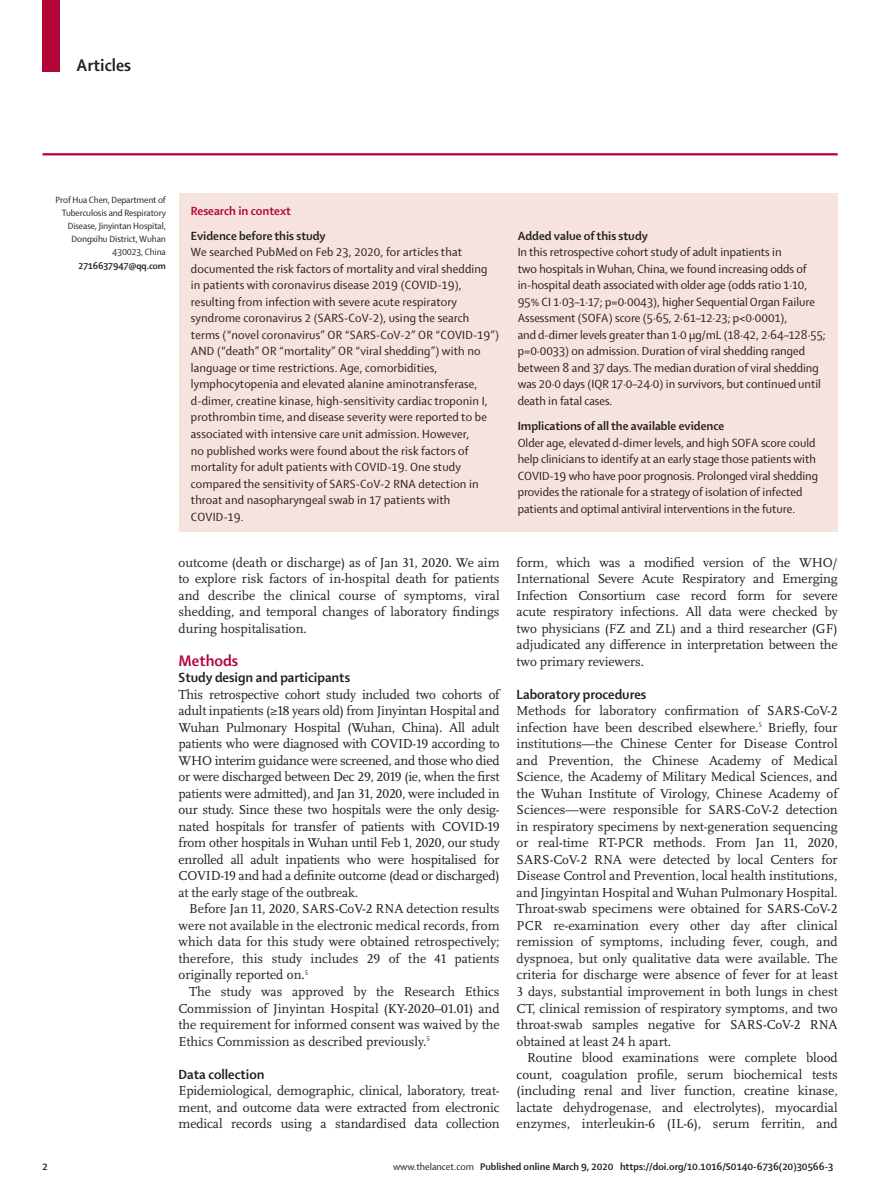
<style>
.page{position:relative;width:893px;height:1200px;background:#fff}
.page>*{position:absolute;margin:0;border:0;box-sizing:border-box;transform-origin:0 0}
.t1{font:700 18px "Shaker 2 Lancet";color:#231f20}
.heading_2__red{font:700 16.5px "Shaker 2 Lancet";color:#b30437}
.heading_3{font:700 14.25px "Shaker 2 Lancet";color:#231f20}
.text_first__serif{font:13.5px/16.5px "Scala Lancet Pro";letter-spacing:-.01em;color:#231f20;text-align:justify}
.text_body__serif{font:13.5px/16.5px "Scala Lancet Pro";color:#231f20;text-align:justify}
.panel_text{font:12.75px/16.5px "Shaker 2 Lancet";letter-spacing:.01em;color:#231f20}
.panel_heading_1{font:700 12.75px "Shaker 2 Lancet";color:#231f20}
.panel_main_head__red{font:700 12.75px "Shaker 2 Lancet";color:#b30437}
.t2{font:700 10.5px "Shaker 2 Lancet";color:#231f20}
.nav_RHP{font:9.75px/13.2px "Shaker 2 Lancet";letter-spacing:-.01em;color:#231f20;text-align:right}
.s1{font-weight:700}
.s2{font-weight:400}
</style>
<div class="page">
<div style="left:43px;top:0;width:17px;height:71px;background:#b30437"></div>
<hr style="left:43px;top:153px;width:795px;height:2px;background:#b30437">
<div style="left:180px;top:193px;width:658px;height:339px;background:#f6e2df"></div>
<h1 class="t1" style="left:77px;top:54px;width:56px">Articles</h1>
<p class="nav_RHP" style="left:56px;top:193px;width:112px">Prof Hua Chen, Department of<br>Tuberculosis and Respiratory<br>Disease, Jinyintan Hospital,<br>Dongxihu District, Wuhan<br>430023, China<br><span class="s1">2716637947@qq.com</span></p>
<p class="panel_main_head__red" style="left:191px;top:202px;width:102px">Research in context</p>
<p class="panel_heading_1" style="left:191px;top:227px;width:136px">Evidence before this study</p>
<p class="panel_text" style="left:191px;top:243px;width:310px">We searched PubMed on Feb 23, 2020, for articles that documented the risk factors of mortality and viral shedding in patients with coronavirus disease 2019 (COVID-19), resulting from infection with severe acute respiratory syndrome coronavirus 2 (SARS-CoV-2), using the search terms (“novel coronavirus” OR “SARS-CoV-2” OR “COVID-19”)<br>AND (“death” OR “mortality” OR “viral shedding”) with no language or time restrictions. Age, comorbidities, lymphocytopenia and elevated alanine aminotransferase, d-dimer, creatine kinase, high-sensitivity cardiac troponin I, prothrombin time, and disease severity were reported to be associated with intensive care unit admission. However,<br>no published works were found about the risk factors of mortality for adult patients with COVID-19. One study compared the sensitivity of SARS-CoV-2 RNA detection in throat and nasopharyngeal swab in 17 patients with COVID-19.</p>
<p class="text_body__serif" style="left:179px;top:554px;width:323px">outcome (death or discharge) as of Jan 31, 2020. We aim to explore risk factors of in-hospital death for patients and describe the clinical course of symptoms, viral shedding, and temporal changes of laboratory findings during hospitalisation.</p>
<p class="heading_2__red" style="left:179px;top:649px;width:61px">Methods</p>
<p class="heading_3" style="left:179px;top:668px;width:173px">Study design and participants</p>
<p class="text_first__serif" style="left:179px;top:686px;width:323px">This retrospective cohort study included two cohorts of adult inpatients (≥18 years old) from Jinyintan Hospital and Wuhan Pulmonary Hospital (Wuhan, China). All adult patients who were diagnosed with COVID-19 according to WHO interim guidance were screened, and those who died or were discharged between Dec 29, 2019 (ie, when the first patients were admitted), and Jan 31, 2020, were included in our study. Since these two hospitals were the only desig&shy;nated hospitals for transfer of patients with COVID-19 from other hospitals in Wuhan until Feb 1, 2020, our study enrolled all adult inpatients who were hospitalised for COVID-19 and had a definite outcome (dead or discharged) at the early stage of the outbreak.</p>
<p class="text_body__serif" style="left:179px;top:900px;width:323px;text-indent:11px">Before Jan 11, 2020, SARS-CoV-2 RNA detection results were not available in the electronic medical records, from which data for this study were obtained retrospectively; therefore, this study includes 29 of the 41 patients originally reported on.<sup>5</sup></p>
<p class="text_body__serif" style="left:179px;top:983px;width:323px;text-indent:11px">The study was approved by the Research Ethics Commission of Jinyintan Hospital (KY-2020–01.01) and the requirement for informed consent was waived by the Ethics Commission as described previously.<sup>5</sup></p>
<p class="heading_3" style="left:179px;top:1064px;width:87px">Data collection</p>
<p class="text_first__serif" style="left:179px;top:1082px;width:323px">Epidemiological, demographic, clinical, laboratory, treat&shy;ment, and outcome data were extracted from electronic medical records using a standardised data collection</p>
<p class="panel_heading_1" style="left:518px;top:227px;width:132px">Added value of this study</p>
<p class="panel_text" style="left:518px;top:243px;width:309px">In this retrospective cohort study of adult inpatients in<br>two hospitals in Wuhan, China, we found increasing odds of in-hospital death associated with older age (odds ratio 1·10, 95% CI 1·03–1·17; p=0·0043), higher Sequential Organ Failure Assessment (SOFA) score (5·65, 2·61–12·23; p&lt;0·0001),<br>and d-dimer levels greater than 1·0 µg/mL (18·42, 2·64–128·55; p=0·0033) on admission. Duration of viral shedding ranged between 8 and 37 days. The median duration of viral shedding was 20·0 days (IQR 17·0–24·0) in survivors, but continued until death in fatal cases.</p>
<p class="panel_heading_1" style="left:518px;top:417px;width:208px">Implications of all the available evidence</p>
<p class="panel_text" style="left:518px;top:433px;width:302px">Older age, elevated d-dimer levels, and high SOFA score could help clinicians to identify at an early stage those patients with COVID-19 who have poor prognosis. Prolonged viral shedding provides the rationale for a strategy of isolation of infected patients and optimal antiviral interventions in the future.</p>
<p class="text_first__serif" style="left:517px;top:554px;width:323px">form, which was a modified version of the WHO/ International Severe Acute Respiratory and Emerging Infection Consortium case record form for severe acute respiratory infections. All data were checked by two physicians (FZ and ZL) and a third researcher (GF) adjudicated any difference in interpretation between the two primary reviewers.</p>
<p class="heading_3" style="left:517px;top:684px;width:131px">Laboratory procedures</p>
<p class="text_first__serif" style="left:517px;top:702px;width:323px">Methods for laboratory confirmation of SARS-CoV-2 infection have been described elsewhere.<sup>5</sup> Briefly, four institutions—the Chinese Center for Disease Control and Prevention, the Chinese Academy of Medical Science, the Academy of Military Medical Sciences, and the Wuhan Institute of Virology, Chinese Academy of Sciences—were responsible for SARS-CoV-2 detection in respiratory specimens by next-generation sequencing or real-time RT-PCR methods. From Jan 11, 2020, SARS-CoV-2 RNA were detected by local Centers for Disease Control and Prevention, local health institutions, and Jingyintan Hospital and Wuhan Pulmonary Hospital.<br>Throat-swab specimens were obtained for SARS-CoV-2<br>PCR re-examination every other day after clinical remission of symptoms, including fever, cough, and dyspnoea, but only qualitative data were available. The criteria for discharge were absence of fever for at least 3 days, substantial improvement in both lungs in chest CT, clinical remission of respiratory symptoms, and two throat-swab samples negative for SARS-CoV-2 RNA obtained at least 24 h apart.</p>
<p class="text_body__serif" style="left:517px;top:1049px;width:323px;text-indent:11px">Routine blood examinations were complete blood count, coagulation profile, serum biochemical tests (including renal and liver function, creatine kinase, lactate dehydrogenase, and electrolytes), myocardial enzymes, interleukin-6 (IL-6), serum ferritin, and</p>
<p class="t2" style="left:43px;top:1159px;width:7px">2</p>
<p class="t2" style="left:393px;top:1159px;width:442px"><span class="s2">www.thelancet.com</span> Published online March 9, 2020 https://doi.org/10.1016/S0140-6736(20)30566-3</p>
</div>
